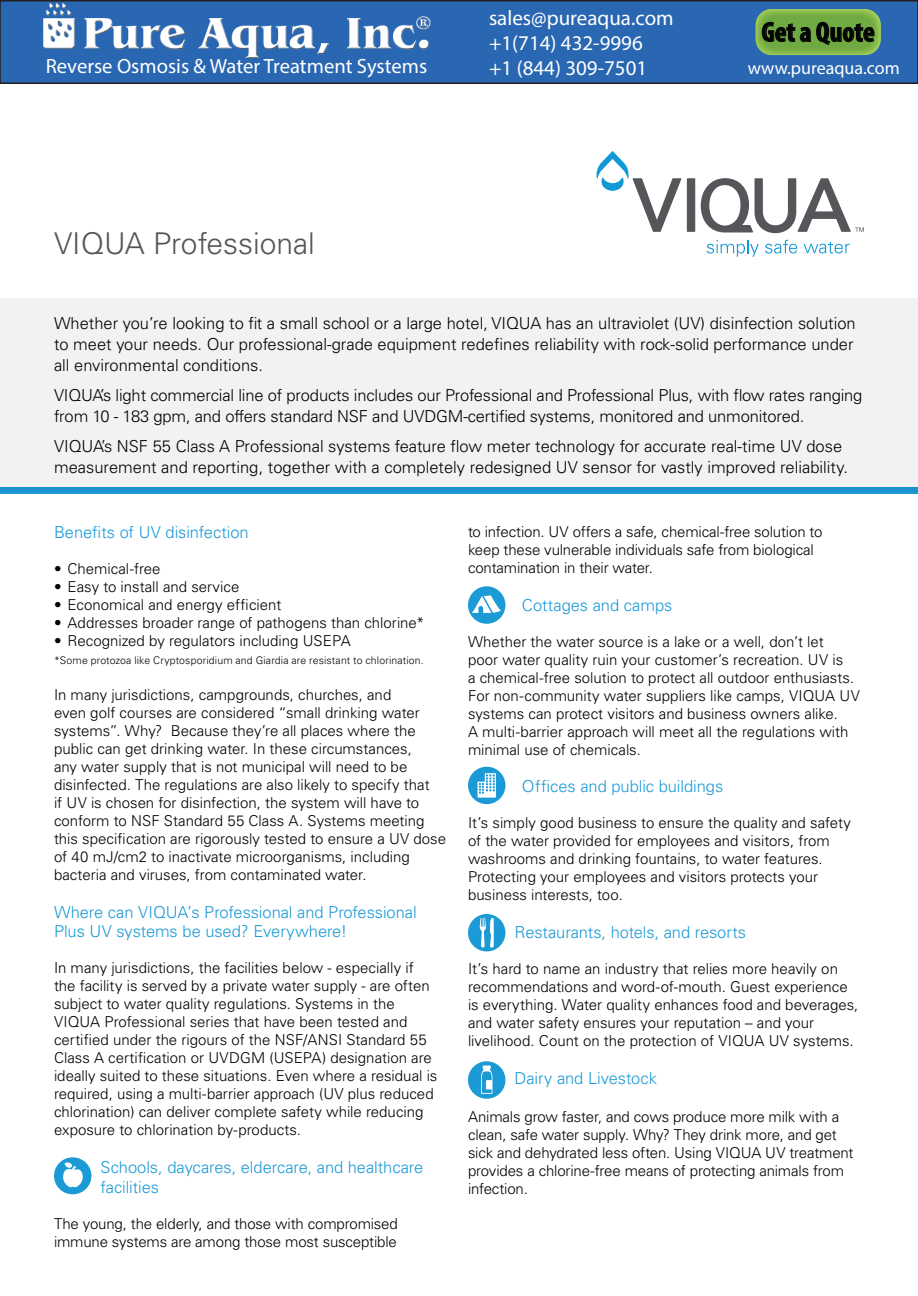
<style>
.page{position:relative;width:918px;height:1296px;background:#fff}
.page>*{position:absolute;margin:0;border:0;box-sizing:border-box;transform-origin:0 0}
.t1{font:300 30px "Univers";color:#55565a}
.t2{font:700 condensed 28.05px "Myriad Pro";color:#040503}
.t3{font:21px/25.2px "Myriad Pro";color:#fff}
.t4{font:20.7px "Myriad Pro";color:#fff}
.t5{font:18px "Myriad Pro";color:#fff}
.t6{font:300 16.5px/21px "Univers LT Std";color:#000}
.t7{font:300 16.5px/19.8px "Univers LT Std";letter-spacing:-.005em;color:#1c9ad6}
.t8{font:300 15px/18px "Univers LT Std";color:#000}
.t9{font:300 10.5px "Univers LT Std";letter-spacing:.015em;color:#000}
</style>
<div class="page">
<div style="left:0;top:298px;width:918px;height:193px;background:#f1f2f2"></div>
<div style="left:0;top:487px;width:918px;height:7px;background:#1a92cb"></div>
<svg style="left:596px;top:151px;width:85px;height:81px"></svg>
<div style="left:687px;top:178px;width:8px;height:54px;background:#55565a"></div>
<svg style="left:707px;top:240px;width:52px;height:17px"></svg>
<svg style="left:765px;top:240px;width:32px;height:14px"></svg>
<svg style="left:804px;top:242px;width:46px;height:12px"></svg>
<svg style="left:701px;top:178px;width:163px;height:55px"></svg>
<div style="left:54px;top:1157px;width:37px;height:37px;background:#1c9ad6;border-radius:50%"></div>
<svg style="left:63px;top:1163px;width:20px;height:24px"></svg>
<div style="left:468px;top:586px;width:37px;height:38px;background:#1c9ad6;border-radius:50%"></div>
<svg style="left:472px;top:595px;width:29px;height:18px"></svg>
<div style="left:468px;top:1061px;width:37px;height:38px;background:#1c9ad6;border-radius:50%"></div>
<svg style="left:481px;top:1065px;width:12px;height:29px"></svg>
<div style="left:468px;top:914px;width:37px;height:37px;background:#1c9ad6;border-radius:50%"></div>
<svg style="left:480px;top:918px;width:14px;height:30px"></svg>
<div style="left:468px;top:767px;width:37px;height:37px;background:#1c9ad6;border-radius:50%"></div>
<svg style="left:478px;top:773px;width:18px;height:25px"></svg>
<div style="left:0;top:1px;width:918px;height:82px;background:#2a67b2"></div>
<div style="left:0;top:0;width:918px;height:84px;border:2px solid #231f20"></div>
<img style="left:42px;top:2px;width:34px;height:47px">
<img style="left:84px;top:18px;width:345px;height:39px">
<img style="left:416px;top:16px;width:14px;height:14px">
<svg style="left:756px;top:9px;width:125px;height:46px"></svg>
<svg style="left:762px;top:22px;width:113px;height:62px"></svg>
<h3 class="t4" style="left:46px;top:53px;width:383px">Reverse Osmosis &amp; Water Treatment Systems</h3>
<h1 class="t1" style="left:54px;top:225px;width:262px">VIQUA Professional</h1>
<h3 class="t3" style="left:489px;top:5px;width:186px">sales@pureaqua.com +1(714) 432-9996<br>+1 (844) 309-7501</h3>
<h2 class="t2" style="left:762px;top:15px;width:115px">Get a Quote</h2>
<p class="t5" style="left:748px;top:57px;width:154px">www.pureaqua.com</p>
<p class="t6" style="left:54px;top:312px;width:803px">Whether you’re looking to fit a small school or a large hotel, VIQUA has an ultraviolet (UV) disinfection solution to meet your needs. Our professional-grade equipment redefines reliability with rock-solid performance under all environmental conditions.</p>
<p class="t6" style="left:54px;top:384px;width:810px">VIQUA’s light commercial line of products includes our Professional and Professional Plus, with flow rates ranging from 10 - 183 gpm, and offers standard NSF and UVDGM-certified systems, monitored and unmonitored.</p>
<p class="t6" style="left:54px;top:435px;width:795px">VIQUA’s NSF 55 Class A Professional systems feature flow meter technology for accurate real-time UV dose measurement and reporting, together with a completely redesigned UV sensor for vastly improved reliability.</p>
<p class="t7" style="left:54px;top:522px;width:196px">Benefits of UV disinfection</p>
<p class="t8" style="left:54px;top:559px;width:108px">• Chemical-free</p>
<p class="t8" style="left:54px;top:577px;width:187px">• Easy to install and service</p>
<p class="t8" style="left:54px;top:595px;width:229px">• Economical and energy efficient</p>
<p class="t8" style="left:54px;top:613px;width:372px">• Addresses broader range of pathogens than chlorine*</p>
<p class="t8" style="left:54px;top:631px;width:298px">• Recognized by regulators including USEPA</p>
<p class="t9" style="left:54px;top:654px;width:371px">*Some protozoa like Cryptosporidium and Giardia are resistant to chlorination.</p>
<p class="t8" style="left:54px;top:685px;width:394px">In many jurisdictions, campgrounds, churches, and<br>even golf courses are considered “small drinking water systems”. Why? Because they’re all places where the public can get drinking water. In these circumstances,<br>any water supply that is not municipal will need to be disinfected. The regulations are also likely to specify that<br>if UV is chosen for disinfection, the system will have to conform to NSF Standard 55 Class A. Systems meeting this specification are rigorously tested to ensure a UV dose of 40 mJ/cm2 to inactivate microorganisms, including bacteria and viruses, from contaminated water.</p>
<p class="t7" style="left:54px;top:902px;width:364px">Where can VIQUA’s Professional and Professional<br>Plus UV systems be used? Everywhere!</p>
<p class="t8" style="left:54px;top:959px;width:385px">In many jurisdictions, the facilities below - especially if the facility is served by a private water supply - are often subject to water quality regulations. Systems in the VIQUA Professional series that have been tested and certified under the rigours of the NSF/ANSI Standard 55<br>Class A certification or UVDGM (USEPA) designation are ideally suited to these situations. Even where a residual is required, using a multi-barrier approach (UV plus reduced chlorination) can deliver complete safety while reducing exposure to chlorination by-products.</p>
<p class="t7" style="left:100px;top:1157px;width:324px">Schools, daycares, eldercare, and healthcare facilities</p>
<p class="t8" style="left:54px;top:1215px;width:345px">The young, the elderly, and those with compromised immune systems are among those most susceptible</p>
<p class="t8" style="left:468px;top:522px;width:356px">to infection. UV offers a safe, chemical-free solution to keep these vulnerable individuals safe from biological contamination in their water.</p>
<p class="t7" style="left:522px;top:595px;width:152px">Cottages and camps</p>
<p class="t8" style="left:468px;top:632px;width:393px">Whether the water source is a lake or a well, don’t let<br>poor water quality ruin your customer’s recreation. UV is<br>a chemical-free solution to protect all outdoor enthusiasts.<br>For non-community water suppliers like camps, VIQUA UV systems can protect visitors and business owners alike.<br>A multi-barrier approach will meet all the regulations with minimal use of chemicals.</p>
<p class="t7" style="left:522px;top:777px;width:203px">Offices and public buildings</p>
<p class="t8" style="left:468px;top:814px;width:384px">It’s simply good business to ensure the quality and safety of the water provided for employees and visitors, from washrooms and drinking fountains, to water features.<br>Protecting your employees and visitors protects your business interests, too.</p>
<p class="t7" style="left:514px;top:922px;width:233px">Restaurants, hotels, and resorts</p>
<p class="t8" style="left:468px;top:960px;width:392px">It’s hard to name an industry that relies more heavily on recommendations and word-of-mouth. Guest experience is everything. Water quality enhances food and beverages, and water safety ensures your reputation – and your livelihood. Count on the protection of VIQUA UV systems.</p>
<p class="t7" style="left:514px;top:1068px;width:144px">Dairy and Livestock</p>
<p class="t8" style="left:468px;top:1107px;width:387px">Animals grow faster, and cows produce more milk with a clean, safe water supply. Why? They drink more, and get sick and dehydrated less often. Using VIQUA UV treatment provides a chlorine-free means of protecting animals from infection.</p>
</div>
